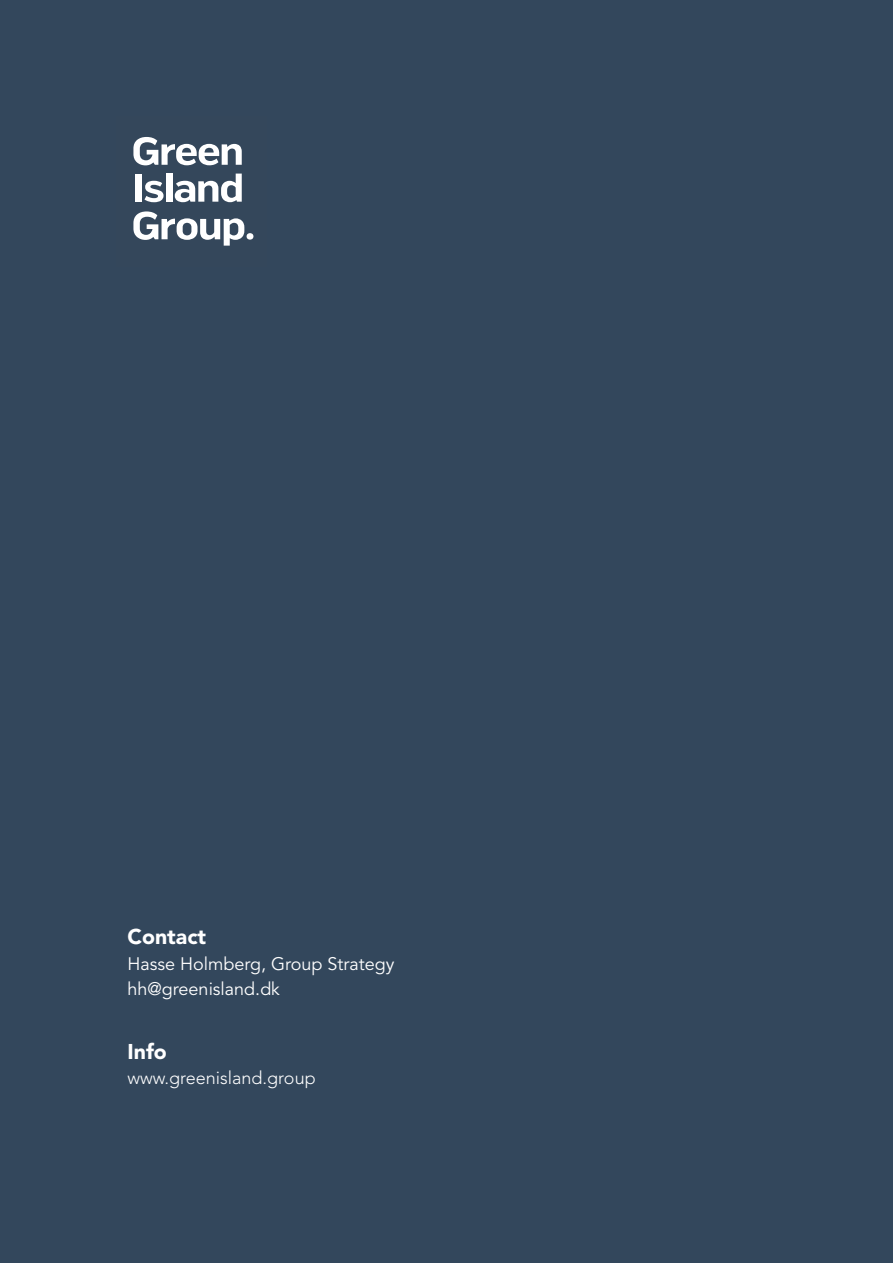
<style>
.page{position:relative;width:893px;height:1263px;background:#33475c}
.page>*{position:absolute;margin:0;border:0;box-sizing:border-box;transform-origin:0 0}
.t1{font:900 21.3px "Avenir LT Std";color:#fff}
.t2{font:18px/25.5px "Avenir LT Std";color:#fff}
.t3{font:300 18px "Avenir LT Std";color:#fff}
</style>
<div class="page">
<svg style="left:133px;top:137px;width:109px;height:28px"></svg>
<div style="left:135px;top:174px;width:7px;height:28px;background:#fff"></div>
<svg style="left:144px;top:181px;width:20px;height:21px"></svg>
<div style="left:166px;top:174px;width:6px;height:28px;background:#fff"></div>
<svg style="left:175px;top:174px;width:67px;height:28px"></svg>
<svg style="left:133px;top:211px;width:120px;height:35px"></svg>
<p class="t1" style="left:128px;top:924px;width:80px">Contact</p>
<p class="t2" style="left:128px;top:951px;width:268px">Hasse Holmberg, Group Strategy hh@greenisland.dk</p>
<p class="t1" style="left:128px;top:1038px;width:41px">Info</p>
<p class="t3" style="left:128px;top:1067px;width:190px">www.greenisland.group</p>
</div>
